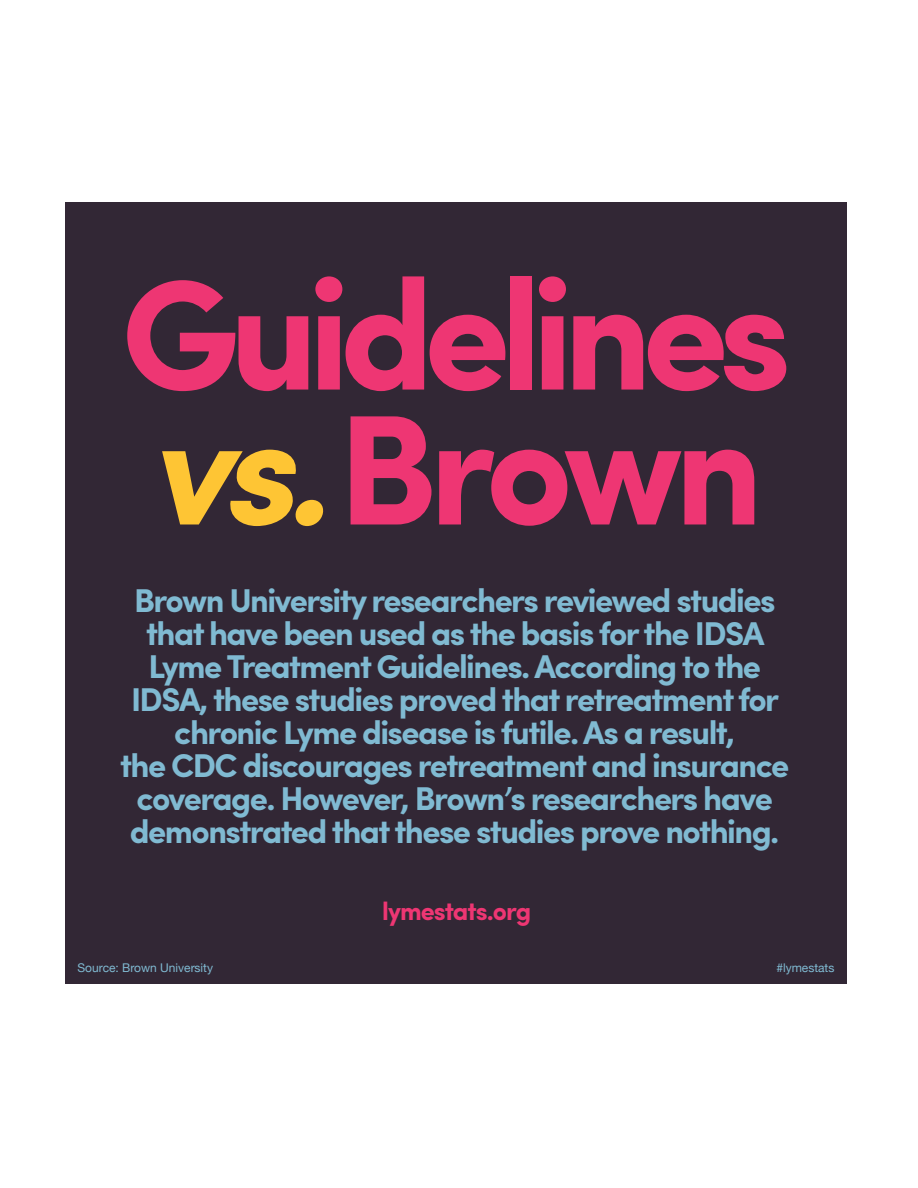
<style>
.page{position:relative;width:918px;height:1188px;background:#fff}
.page>*{position:absolute;margin:0;border:0;box-sizing:border-box;transform-origin:0 0}
.t1{font:700 156.9px/135px "Sofia Pro";letter-spacing:-.065em;color:#ee3673}
.t2{font:700 33px/33px "Sofia Pro";letter-spacing:-.045em;color:#80bad2;text-align:center}
.t3{font:700 25.5px "Sofia Pro";letter-spacing:-.04em;color:#ee3673}
.t4{font:12px "Helvetica Neue";color:#80bad2}
.s1{font-style:italic;color:#fec534}
</style>
<div class="page">
<div style="left:66px;top:203px;width:781px;height:781px;background:#322735"></div>
<h1 class="t1" style="left:121px;top:257px;width:672px">Guidelines <span class="s1">vs.</span> Brown</h1>
<p class="t2" style="left:120px;top:582px;width:671px">Brown University researchers reviewed studies that have been used as the basis for the IDSA Lyme Treatment Guidelines. According to the IDSA, these studies proved that retreatment for chronic Lyme disease is futile. As a result,<br>the CDC discourages retreatment and insurance coverage. However, Brown’s researchers have demonstrated that these studies prove nothing.</p>
<p class="t3" style="left:382px;top:891px;width:150px">lymestats.org</p>
<p class="t4" style="left:78px;top:959px;width:137px">Source: Brown University</p>
<p class="t4" style="left:776px;top:959px;width:60px">#lymestats</p>
</div>
